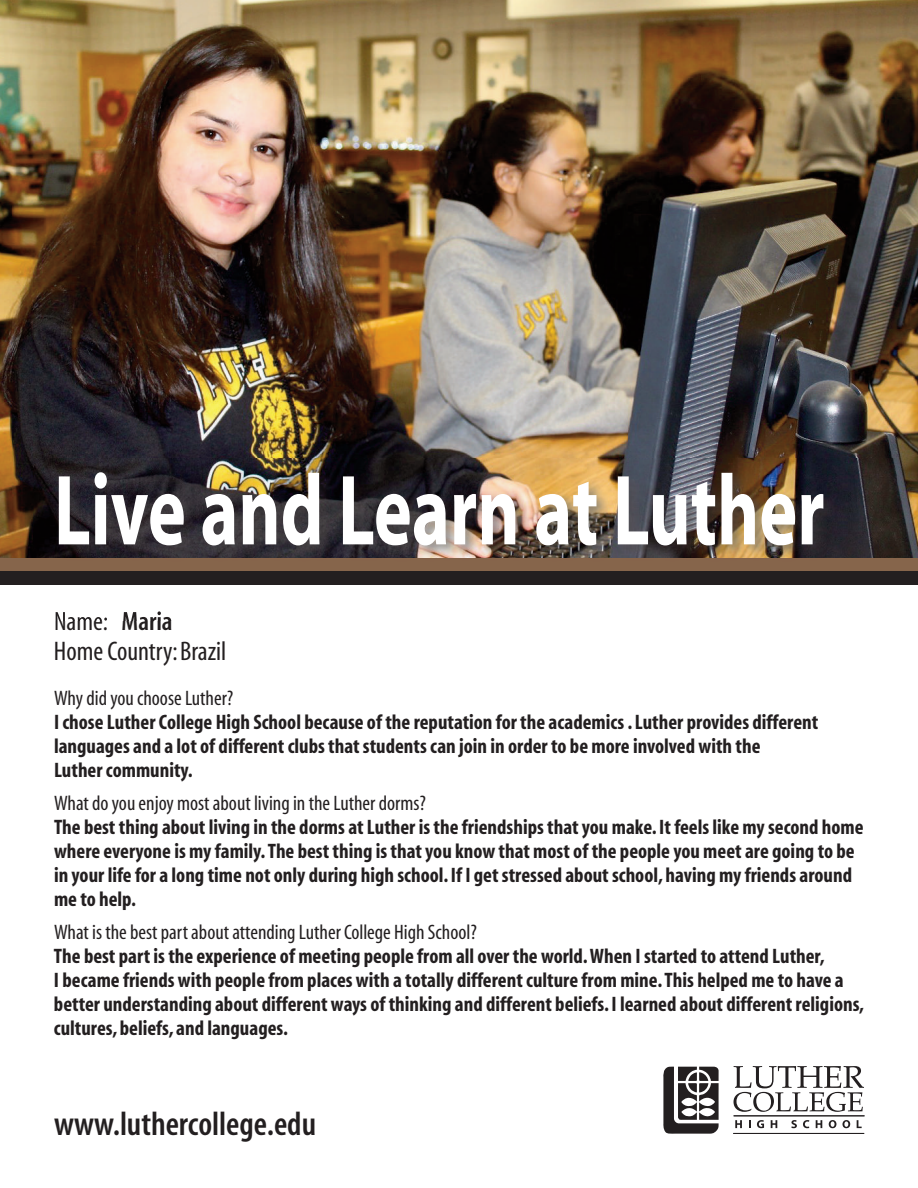
<style>
.page{position:relative;width:918px;height:1188px;background:#fff}
.page>*{position:absolute;margin:0;border:0;box-sizing:border-box;transform-origin:0 0}
.t1{font:700 100.8px "Myriad";color:#fff;scale:.71 1}
.t2{font:600 condensed 33.75px "Myriad";color:#231f20}
.t3{font:condensed 27px/30px "Myriad";color:#231f20}
.t4{font:700 condensed 21px/24px "Myriad";color:#231f20}
.t5{font:condensed 21px "Myriad";color:#231f20}
.s1{font-weight:600}
</style>
<div class="page">
<img style="left:0;top:0;width:918px;height:559px">
<svg style="left:734px;top:1066px;width:130px;height:46px"></svg>
<hr style="left:733px;top:1133px;width:131px;height:1px;background:#231f20">
<hr style="left:734px;top:1116px;width:130px;height:1px;background:#231f20">
<svg style="left:735px;top:1120px;width:7px;height:8px"></svg>
<svg style="left:749px;top:1120px;width:2px;height:8px"></svg>
<svg style="left:757px;top:1120px;width:7px;height:8px"></svg>
<svg style="left:771px;top:1120px;width:6px;height:8px"></svg>
<svg style="left:791px;top:1120px;width:6px;height:8px"></svg>
<svg style="left:803px;top:1120px;width:6px;height:8px"></svg>
<svg style="left:816px;top:1120px;width:6px;height:8px"></svg>
<svg style="left:829px;top:1120px;width:7px;height:8px"></svg>
<svg style="left:842px;top:1120px;width:8px;height:8px"></svg>
<svg style="left:857px;top:1120px;width:5px;height:8px"></svg>
<svg style="left:663px;top:1066px;width:56px;height:68px"></svg>
<div style="left:0;top:559px;width:918px;height:13px;background:#86654b"></div>
<div style="left:0;top:572px;width:918px;height:13px;background:#231f20"></div>
<img style="left:34px;top:459px;width:863px;height:162px">
<img style="left:56px;top:612px;width:51px;height:9px">
<img style="left:123px;top:611px;width:49px;height:10px">
<h1 class="t1" style="left:54px;top:473px;width:1087px">Live and Learn at Luther</h1>
<p class="t3" style="left:54px;top:609px;width:174px">Name: <span class="s1">Maria<br></span>Home Country:Brazil</p>
<p class="t5" style="left:54px;top:691px;width:181px">Why did you choose Luther?</p>
<p class="t4" style="left:54px;top:712px;width:766px">I chose Luther College High School because of the reputation for the academics .Luther provides different languages and a lot of different clubs that students can join in order to be more involved with the<br>Luther community.</p>
<p class="t5" style="left:54px;top:796px;width:373px">What do you enjoy most about living in the Luther dorms?</p>
<p class="t4" style="left:54px;top:817px;width:811px">The best thing about living in the dorms at Luther is the friendships that you make.It feels like my second home where everyone is my family.The best thing is that you know that most of the people you meet are going to be in your life for a long time not only during high school.If I get stressed about school, having my friends around me to help.</p>
<p class="t5" style="left:54px;top:925px;width:424px">What is the best part about attending Luther College High School?</p>
<p class="t4" style="left:54px;top:946px;width:812px">The best part is the experience of meeting people from all over the world.When I started to attend Luther,<br>I became friends with people from places with a totally different culture from mine.This helped me to have a better understanding about different ways of thinking and different beliefs.I learned about different religions, cultures, beliefs, and languages.</p>
<h2 class="t2" style="left:54px;top:1112px;width:264px">www.luthercollege.edu</h2>
</div>
